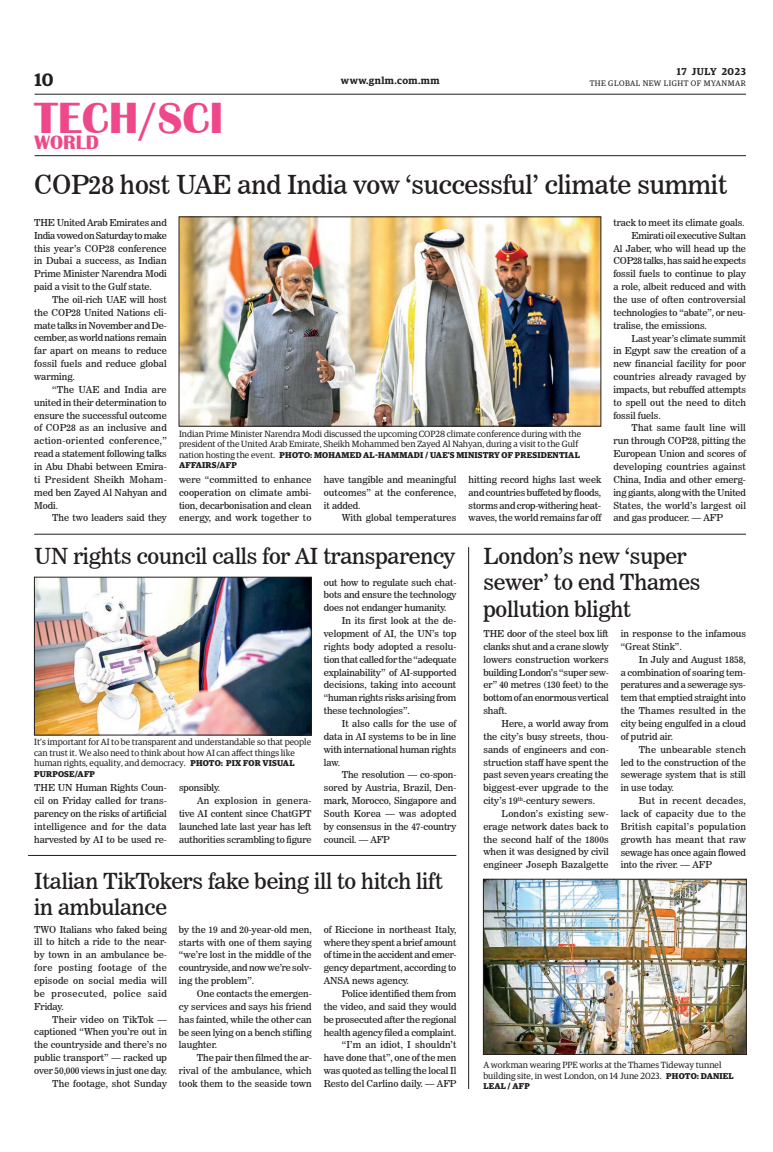
<style>
.page{position:relative;width:773px;height:1152px;background:#fff}
.page>*{position:absolute;margin:0;border:0;box-sizing:border-box;transform-origin:0 0}
.t1{font:700 45px "Britannic";color:#ef488a}
._2_Clm_Head{font:26px "News 706 BT Roman C";letter-spacing:-.01em;color:#231f20}
._2_Clm_Head-2{font:22px/26.4px "News 706 BT Roman C";letter-spacing:-.01em;color:#231f20}
.t2{font:700 20px "Britannic";color:#ef488a}
.t3{font:600 18px "Guardian Egyp";color:#231f20}
.t4{font:600 10px "Guardian Egyp";letter-spacing:.05em;color:#231f20}
._2nd_Body{font:9.5px/12.9px "News 706 BT Roman C";letter-spacing:-.005em;color:#231f20;text-align:justify}
.Normal_Para{font:9.5px/12.9px "News 706 BT Roman C";letter-spacing:-.01em;color:#231f20;text-align:justify}
.t5{font:9px/10.8px "Guardian Egyp";color:#231f20}
.t6{font:700 8.5px/10.2px "Guardian Egyp";letter-spacing:.02em;color:#231f20}
.t7{font:8px "Guardian Egyp";letter-spacing:.06em;color:#231f20}
.s1{font-weight:400;font-size:9px}
.s2{font-weight:700;font-size:8.5px}
</style>
<div class="page">
<hr style="left:35px;top:94px;width:711px;height:1px;background:#231f20">
<hr style="left:35px;top:155px;width:711px;height:1px;background:#231f20">
<img style="left:181px;top:219px;width:418px;height:205px">
<img style="left:36px;top:579px;width:273px;height:154px">
<div style="left:34px;top:577px;width:277px;height:158px;border:1px solid #231f20"></div>
<img style="left:485px;top:881px;width:259px;height:172px">
<div style="left:483px;top:879px;width:263px;height:176px;border:1px solid #231f20"></div>
<hr style="left:34px;top:534px;width:712px;height:1px;background:#231f20">
<hr style="left:468px;top:547px;width:1px;height:542px;background:#231f20">
<hr style="left:28px;top:855px;width:428px;height:1px;background:#231f20">
<h3 class="t3" style="left:35px;top:67px;width:21px">10</h3>
<h1 class="t1" style="left:35px;top:93px;width:190px">TECH/SCI</h1>
<h3 class="t2" style="left:35px;top:131px;width:66px">WORLD</h3>
<p class="t4" style="left:677px;top:64px;width:70px">17 JULY 2023</p>
<p class="t4" style="left:341px;top:73px;width:100px">www.gnlm.com.mm</p>
<p class="t7" style="left:589px;top:78px;width:158px">THE GLOBAL NEW LIGHT OF MYANMAR</p>
<p class="_2_Clm_Head" style="left:34px;top:169px;width:694px">COP28 host UAE and India vow ‘successful’ climate summit</p>
<p class="Normal_Para" style="left:34px;top:216px;width:134px">THE United Arab Emirates and India vowed on Saturday to make this year’s COP28 conference in Dubai a success, as Indian Prime Minister Narendra Modi paid a visit to the Gulf state.</p>
<p class="_2nd_Body" style="left:34px;top:293px;width:134px;text-indent:18px">The oil-rich UAE will host the COP28 United Nations cli&shy;mate talks in November and De&shy;cember, as world nations remain far apart on means to reduce fossil fuels and reduce global warming.</p>
<p class="_2nd_Body" style="left:34px;top:383px;width:134px;text-indent:18px">“The UAE and India are united in their determination to ensure the successful outcome of COP28 as an inclusive and action-oriented conference,” read a statement following talks in Abu Dhabi between Emira&shy;ti President Sheikh Moham&shy;med ben Zayed Al Nahyan and Modi.</p>
<p class="_2nd_Body" style="left:52px;top:512px;width:116px">The two leaders said they</p>
<p class="t5" style="left:179px;top:428px;width:403px">Indian Prime Minister Narendra Modi discussed the upcoming COP28 climate conference during with the president of the United Arab Emirate, Sheikh Mohammed ben Zayed Al Nahyan, during a visit to the Gulf</p>
<p class="t6" style="left:179px;top:449px;width:402px"><span class="s1">nation hosting the event.</span> PHOTO: MOHAMED AL-HAMMADI / UAE’S MINISTRY OF PRESIDENTIAL<br>AFFAIRS/AFP</p>
<p class="_2nd_Body" style="left:179px;top:473px;width:134px">were “committed to enhance cooperation on climate ambi&shy;tion, decarbonisation and clean energy, and work together to</p>
<p class="_2nd_Body" style="left:324px;top:473px;width:134px">have tangible and meaningful outcomes” at the conference, it added.</p>
<p class="_2nd_Body" style="left:342px;top:511px;width:116px">With global temperatures</p>
<p class="_2nd_Body" style="left:468px;top:473px;width:134px">hitting record highs last week and countries buffeted by floods, storms and crop-withering heat&shy;waves, the world remains far off</p>
<p class="_2nd_Body" style="left:613px;top:216px;width:133px">track to meet its climate goals.</p>
<p class="_2nd_Body" style="left:613px;top:229px;width:134px;text-indent:18px">Emirati oil executive Sultan Al Jaber, who will head up the COP28 talks, has said he expects fossil fuels to continue to play a role, albeit reduced and with the use of often controversial technologies to “abate”, or neu&shy;tralise, the emissions.</p>
<p class="_2nd_Body" style="left:613px;top:332px;width:134px;text-indent:18px">Last year’s climate summit in Egypt saw the creation of a new financial facility for poor countries already ravaged by impacts, but rebuffed attempts to spell out the need to ditch fossil fuels.</p>
<p class="_2nd_Body" style="left:613px;top:422px;width:134px;text-indent:18px">That same fault line will run through COP28, pitting the European Union and scores of developing countries against China, India and other emerg&shy;ing giants, along with the United States, the world’s largest oil and gas producer. — AFP</p>
<p class="_2_Clm_Head-2" style="left:34px;top:543px;width:422px">UN rights council calls for AI transparency</p>
<p class="t5" style="left:34px;top:736px;width:278px">It’s important for AI to be transparent and understandable so that people can trust it. We also need to think about how AI can affect things like human rights, equality, and democracy. <span class="s2">PHOTO: PIX FOR VISUAL</span></p>
<p class="t6" style="left:34px;top:768px;width:62px">PURPOSE/AFP</p>
<p class="Normal_Para" style="left:34px;top:781px;width:134px">THE UN Human Rights Coun&shy;cil on Friday called for trans&shy;parency on the risks of artificial intelligence and for the data harvested by AI to be used re-</p>
<p class="Normal_Para" style="left:179px;top:781px;width:43px">sponsibly.</p>
<p class="_2nd_Body" style="left:179px;top:794px;width:134px;text-indent:18px">An explosion in genera&shy;tive AI content since ChatGPT launched late last year has left authorities scrambling to figure</p>
<p class="_2nd_Body" style="left:324px;top:576px;width:134px">out how to regulate such chat&shy;bots and ensure the technology does not endanger humanity.</p>
<p class="_2nd_Body" style="left:324px;top:614px;width:134px;text-indent:18px">In its first look at the de&shy;velopment of AI, the UN’s top rights body adopted a resolu&shy;tion that called for the “adequate explainability” of AI-supported decisions, taking into account “human rights risks arising from these technologies”.</p>
<p class="_2nd_Body" style="left:324px;top:717px;width:134px;text-indent:18px">It also calls for the use of data in AI systems to be in line with international human rights law.</p>
<p class="_2nd_Body" style="left:324px;top:769px;width:134px;text-indent:18px">The resolution — co-spon&shy;sored by Austria, Brazil, Den&shy;mark, Morocco, Singapore and South Korea — was adopted by consensus in the 47-country council. — AFP</p>
<p class="_2_Clm_Head-2" style="left:34px;top:868px;width:410px">Italian TikTokers fake being ill to hitch lift in ambulance</p>
<p class="Normal_Para" style="left:34px;top:923px;width:134px">TWO Italians who faked being ill to hitch a ride to the near&shy;by town in an ambulance be&shy;fore posting footage of the episode on social media will be prosecuted, police said Friday.</p>
<p class="_2nd_Body" style="left:34px;top:1013px;width:134px;text-indent:18px">Their video on TikTok — captioned “When you’re out in the countryside and there’s no public transport” — racked up over 50,000 views in just one day.</p>
<p class="_2nd_Body" style="left:52px;top:1077px;width:116px">The footage, shot Sunday</p>
<p class="_2nd_Body" style="left:179px;top:923px;width:134px">by the 19 and 20-year-old men, starts with one of them saying “we’re lost in the middle of the countryside, and now we’re solv&shy;ing the problem”.</p>
<p class="_2nd_Body" style="left:179px;top:987px;width:134px;text-indent:18px">One contacts the emergen&shy;cy services and says his friend has fainted, while the other can be seen lying on a bench stifling laughter.</p>
<p class="_2nd_Body" style="left:179px;top:1051px;width:134px;text-indent:18px">The pair then filmed the ar&shy;rival of the ambulance, which took them to the seaside town</p>
<p class="_2nd_Body" style="left:324px;top:923px;width:134px">of Riccione in northeast Italy, where they spent a brief amount of time in the accident and emer&shy;gency department, according to ANSA news agency.</p>
<p class="_2nd_Body" style="left:324px;top:987px;width:134px;text-indent:18px">Police identified them from the video, and said they would be prosecuted after the regional health agency filed a complaint.</p>
<p class="_2nd_Body" style="left:324px;top:1039px;width:134px;text-indent:18px">“I’m an idiot, I shouldn’t have done that”, one of the men was quoted as telling the local Il Resto del Carlino daily. — AFP</p>
<p class="_2_Clm_Head-2" style="left:483px;top:543px;width:219px">London’s new ‘super sewer’ to end Thames pollution blight</p>
<p class="Normal_Para" style="left:483px;top:627px;width:127px">THE door of the steel box lift clanks shut and a crane slowly lowers construction workers building London’s “super sew&shy;er” 40 metres (130 feet) to the bottom of an enormous vertical shaft.</p>
<p class="_2nd_Body" style="left:483px;top:717px;width:127px;text-indent:18px">Here, a world away from the city’s busy streets, thou&shy;sands of engineers and con&shy;struction staff have spent the past seven years creating the biggest-ever upgrade to the city’s 19<sup>th</sup>-century sewers.</p>
<p class="_2nd_Body" style="left:483px;top:807px;width:127px;text-indent:18px">London’s existing sew&shy;erage network dates back to the second half of the 1800s when it was designed by civil engineer Joseph Bazalgette</p>
<p class="_2nd_Body" style="left:620px;top:627px;width:127px">in response to the infamous “Great Stink”.</p>
<p class="_2nd_Body" style="left:620px;top:653px;width:127px;text-indent:18px">In July and August 1858, a combination of soaring tem&shy;peratures and a sewerage sys&shy;tem that emptied straight into the Thames resulted in the city being engulfed in a cloud of putrid air.</p>
<p class="_2nd_Body" style="left:620px;top:743px;width:127px;text-indent:18px">The unbearable stench led to the construction of the sewerage system that is still in use today.</p>
<p class="_2nd_Body" style="left:620px;top:794px;width:127px;text-indent:18px">But in recent decades, lack of capacity due to the British capital’s population growth has meant that raw sewage has once again flowed into the river. — AFP</p>
<p class="t5" style="left:483px;top:1059px;width:252px">A workman wearing PPE works at the Thames Tideway tunnel building site, in west London, on 14 June 2023. <span class="s2">PHOTO: DANIEL</span></p>
<p class="t6" style="left:483px;top:1080px;width:48px">LEAL / AFP</p>
</div>
